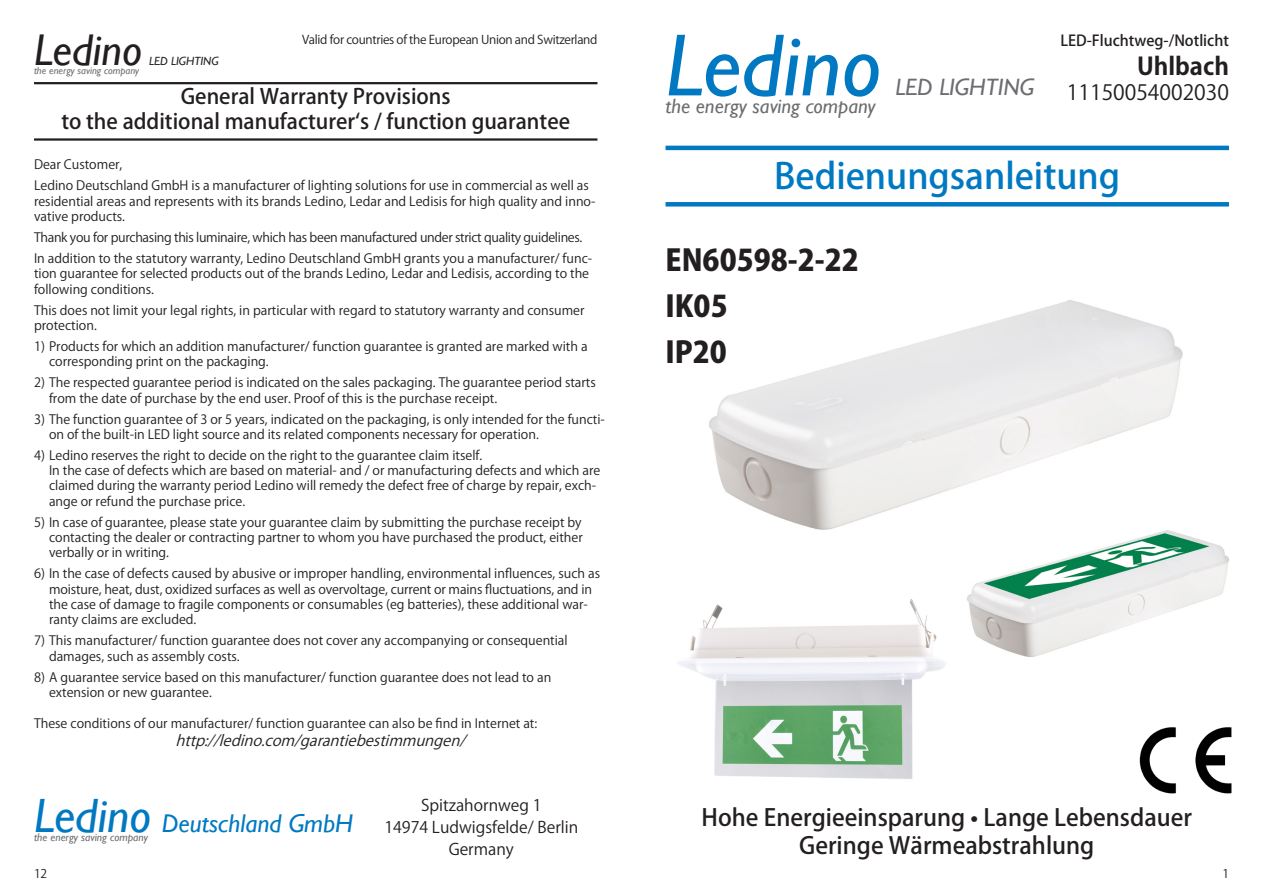
<style>
.page{position:relative;width:1263px;height:893px;background:#fff}
.page>*{position:absolute;margin:0;border:0;box-sizing:border-box;transform-origin:0 0}
.t1{font:italic 88.8px "Gill Sans";color:#0079c2}
.t2{font:italic 44.4px "Gill Sans";color:#231f20}
.t3{font:500 35.4px "Koz Go Pro";color:#0079c2}
.t4{font:800 29.4px/45.9px "Koz Go Pro";color:#231f20}
.t5{font:italic 25.65px "Gill Sans";color:#0079c2}
.t6{font:700 24px "Koz Go Pro";color:#231f20}
.t7{font:italic 23.7px "Gill Sans";color:#6c6d70}
.t8{font:500 23.4px/28px "Koz Go Pro";color:#231f20;text-align:center}
.t9{font:500 21px/25.2px "Koz Go Pro";color:#231f20;text-align:center}
.t10{font:21px "Koz Go Pro";color:#231f20}
.t11{font:italic 20.7px "Gill Sans";color:#6c6d70}
.t12{font:15.9px/21.9px "Koz Go Pro";color:#231f20;text-align:center}
.t13{font:italic 15px "Koz Go Pro";color:#231f20}
.t14{font:500 15px "Koz Go Pro";color:#231f20}
.t15{font:12.75px/15.3px "Koz Go Pro";color:#231f20}
.t16{font:12.75px/21px "Koz Go Pro";letter-spacing:-.025em;color:#231f20}
.t17{font:12px "Koz Go Pro";letter-spacing:-.025em;color:#231f20}
.t18{font:italic 11.85px "Gill Sans";color:#231f20}
.t19{font:italic 11.25px "Gill Sans";color:#6c6d70}
.t20{font:italic 10.35px "Gill Sans";color:#6c6d70}
.s1{font-size:48.15px}
</style>
<div class="page">
<img style="left:709px;top:300px;width:474px;height:230px">
<hr style="left:34px;top:82px;width:563px;height:2px;background:#231f20">
<hr style="left:34px;top:138px;width:563px;height:3px;background:#231f20">
<hr style="left:665px;top:146px;width:564px;height:4px;background:#0079c2">
<div style="left:665px;top:202px;width:564px;height:5px;background:#0079c2"></div>
<img style="left:1139px;top:727px;width:92px;height:67px">
<img style="left:963px;top:527px;width:266px;height:130px">
<img style="left:677px;top:599px;width:268px;height:180px">
<h2 class="t2" style="left:34px;top:25px;width:109px">Ledino</h2>
<p class="t20" style="left:34px;top:64px;width:107px">the energy saving company</p>
<p class="t18" style="left:149px;top:54px;width:71px">LED LIGHTING</p>
<p class="t17" style="left:302px;top:32px;width:297px">Valid for countries of the European Union and Switzerland</p>
<h3 class="t9" style="left:61px;top:85px;width:510px">General Warranty Provisions<br>to the additional manufacturer‘s / function guarantee</h3>
<p class="t15" style="left:34px;top:155px;width:556px;line-height:21px">Dear Customer,<br>Ledino Deutschland GmbH is a manufacturer of lighting solutions for use in commercial as well as</p>
<p class="t15" style="left:34px;top:194px;width:563px">residential areas and represents with its brands Ledino, Ledar and Ledisis for high quality and inno&shy;vative products.</p>
<p class="t16" style="left:34px;top:227px;width:560px">Thank you for purchasing this luminaire, which has been manufactured under strict quality guidelines.<br>In addition to the statutory warranty, Ledino Deutschland GmbH grants you a manufacturer/ func-</p>
<p class="t15" style="left:34px;top:266px;width:557px">tion guarantee for selected products out of the brands Ledino, Ledar and Ledisis, according to the following conditions.</p>
<p class="t15" style="left:34px;top:303px;width:552px">This does not limit your legal rights, in particular with regard to statutory warranty and consumer protection.</p>
<p class="t15" style="left:49px;top:339px;width:540px;text-indent:-15px">1) Products for which an addition manufacturer/ function guarantee is granted are marked with a corresponding print on the packaging.</p>
<p class="t15" style="left:49px;top:375px;width:548px;text-indent:-15px">2) The respected guarantee period is indicated on the sales packaging. The guarantee period starts from the date of purchase by the end user. Proof of this is the purchase receipt.</p>
<p class="t15" style="left:49px;top:412px;width:557px;text-indent:-15px">3) The function guarantee of 3 or 5 years, indicated on the packaging, is only intended for the functi&shy;on of the built-in LED light source and its related components necessary for operation.</p>
<p class="t15" style="left:49px;top:448px;width:553px;text-indent:-15px">4) Ledino reserves the right to decide on the right to the guarantee claim itself.<br>In the case of defects which are based on material- and / or manufacturing defects and which are claimed during the warranty period Ledino will remedy the defect free of charge by repair, exch&shy;ange or refund the purchase price.</p>
<p class="t15" style="left:49px;top:515px;width:535px;text-align:justify;text-indent:-15px">5) In case of guarantee, please state your guarantee claim by submitting the purchase receipt by contacting the dealer or contracting partner to whom you have purchased the product, either verbally or in writing.</p>
<p class="t15" style="left:49px;top:566px;width:553px;text-indent:-15px">6) In the case of defects caused by abusive or improper handling, environmental influences, such as moisture, heat, dust, oxidized surfaces as well as overvoltage, current or mains fluctuations, and in the case of damage to fragile components or consumables (eg batteries), these additional war&shy;ranty claims are excluded.</p>
<p class="t15" style="left:49px;top:633px;width:520px;text-indent:-15px">7) This manufacturer/ function guarantee does not cover any accompanying or consequential damages, such as assembly costs.</p>
<p class="t15" style="left:49px;top:670px;width:504px;text-indent:-15px">8) A guarantee service based on this manufacturer/ function guarantee does not lead to an extension or new guarantee.</p>
<p class="t15" style="left:34px;top:715px;width:505px">These conditions of our manufacturer/ function guarantee can also be find in Internet at:</p>
<p class="t13" style="left:175px;top:730px;width:296px">http://ledino.com/garantiebestimmungen/</p>
<h3 class="t5" style="left:34px;top:808px;width:321px"><span class="s1">Ledino</span> Deutschland GmbH</h3>
<p class="t19" style="left:34px;top:831px;width:115px">the energy saving company</p>
<p class="t12" style="left:384px;top:795px;width:195px">Spitzahornweg 1<br>14974 Ludwigsfelde/ Berlin<br>Germany</p>
<h1 class="t1" style="left:665px;top:15px;width:217px">Ledino</h1>
<h3 class="t11" style="left:665px;top:94px;width:212px">the energy saving company</h3>
<h3 class="t7" style="left:895px;top:74px;width:140px">LED LIGHTING</h3>
<p class="t14" style="left:1060px;top:31px;width:170px">LED-Fluchtweg-/Notlicht</p>
<h3 class="t6" style="left:1137px;top:51px;width:93px">Uhlbach</h3>
<h3 class="t10" style="left:1067px;top:79px;width:163px">11150054002030</h3>
<h3 class="t3" style="left:774px;top:153px;width:347px">Bedienungsanleitung</h3>
<h3 class="t4" style="left:665px;top:239px;width:195px">EN60598-2-22<br>IK05<br>IP20</h3>
<h3 class="t8" style="left:701px;top:804px;width:492px">Hohe Energieeinsparung • Lange Lebensdauer<br>Geringe Wärmeabstrahlung</h3>
<p class="t17" style="left:34px;top:865px;width:15px">12</p>
<p class="t17" style="left:1222px;top:865px;width:8px">1</p>
</div>
